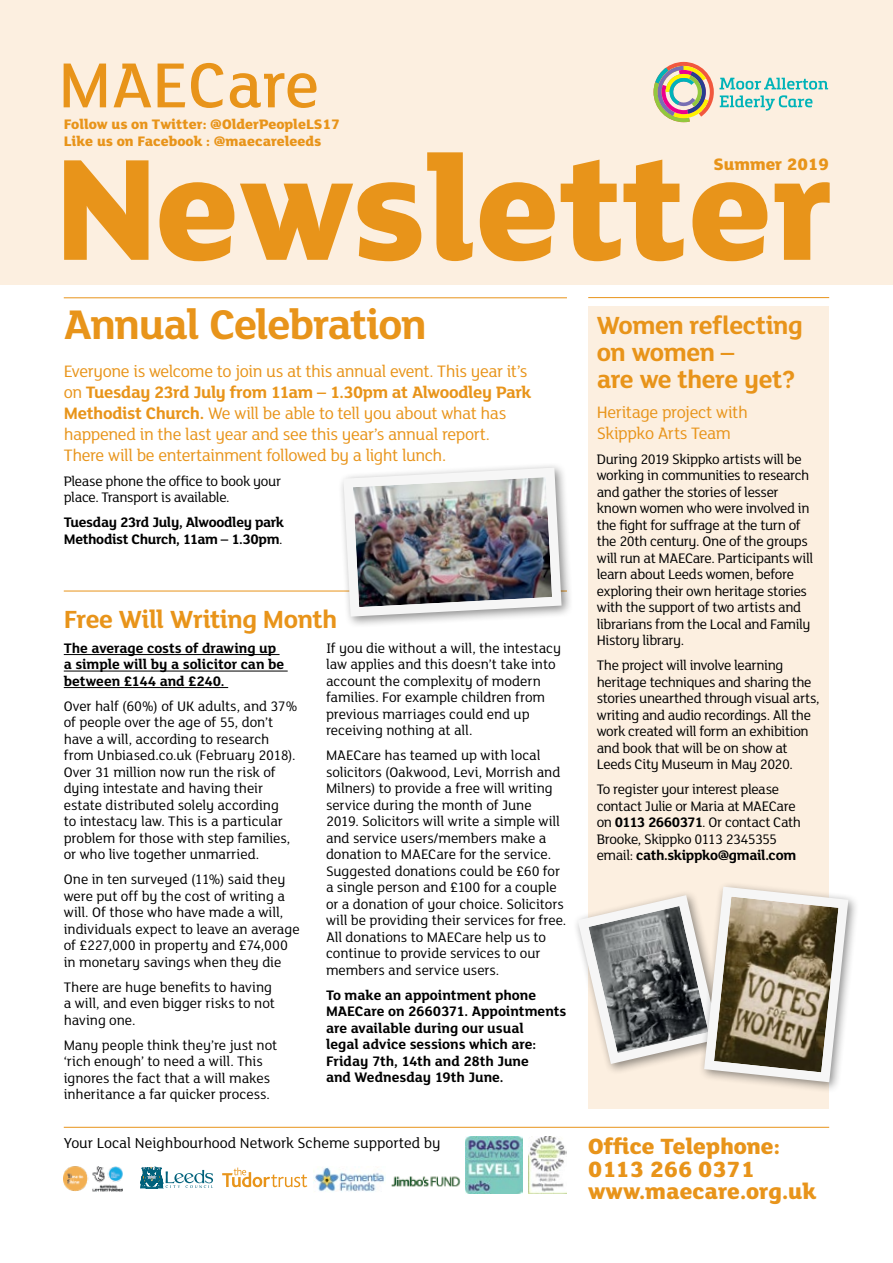
<style>
.page{position:relative;width:893px;height:1263px;background:#fff}
.page>*{position:absolute;margin:0;border:0;box-sizing:border-box;transform-origin:0 0}
.t1{font:800 157.05px "FS Lola";color:#e8941a}
.t2{font:500 69.15px "FS Lola";color:#e8941a}
.t3{font:700 45px "FS Lola";letter-spacing:-.03em;color:#e8941a}
.t4{font:700 27px/27px "FS Lola";letter-spacing:-.02em;color:#e8941a}
.t5{font:800 24px/22.5px "FS Lola";color:#e8941a}
.t6{font:18px/21px "FS Lola";letter-spacing:-.025em;color:#e8941a}
.t7{font:800 18px "FS Lola";color:#e8941a}
.t8{font:15.75px "FS Lola";color:#000}
.t9{font:15px/16.5px "FS Lola";letter-spacing:-.01em;color:#000}
.t10{font:700 15px/16.5px "FS Lola";letter-spacing:-.005em;color:#000}
.t11{font:800 15px/16.5px "FS Lola";color:#e8941a}
.t12{font:700 15px/16.5px "FS Lola";letter-spacing:-.025em;color:#000}
.s1{font-weight:700}
.s2{font-weight:400}
</style>
<div class="page">
<div style="left:0;top:0;width:893px;height:285px;background:#fcefe0"></div>
<hr style="left:64px;top:1127px;width:765px;height:1px;background:#e8941a">
<hr style="left:64px;top:297px;width:503px;height:1px;background:#e8941a">
<div style="left:588px;top:306px;width:241px;height:803px;background:#fcefe0"></div>
<hr style="left:588px;top:297px;width:241px;height:1px;background:#e8941a">
<hr style="left:64px;top:591px;width:503px;height:1px;background:#e8941a">
<hr style="left:64px;top:654px;width:216px;height:1px;background:#000">
<hr style="left:64px;top:671px;width:224px;height:1px;background:#000">
<hr style="left:64px;top:687px;width:164px;height:1px;background:#000">
<img style="left:391px;top:1176px;width:70px;height:11px">
<svg style="left:653px;top:62px;width:175px;height:60px"></svg>
<svg style="left:222px;top:1167px;width:85px;height:20px"></svg>
<svg style="left:140px;top:1167px;width:73px;height:22px"></svg>
<img style="left:313px;top:1167px;width:73px;height:25px">
<img style="left:64px;top:1166px;width:59px;height:25px">
<img style="left:466px;top:1137px;width:56px;height:57px">
<img style="left:529px;top:1137px;width:38px;height:57px">
<div style="left:337px;top:462px;width:236px;height:166px;background:#000;opacity:.45"></div>
<img style="left:339px;top:463px;width:227px;height:158px">
<div style="left:699px;top:881px;width:161px;height:213px;background:#000;opacity:.45"></div>
<svg style="left:576px;top:882px;width:277px;height:205px"></svg>
<h2 class="t2" style="left:58px;top:45px;width:263px">MAECare</h2>
<p class="t11" style="left:64px;top:117px;width:278px">Follow us on Twitter: @OlderPeopleLS17<br>Like us on Facebook : @maecareleeds</p>
<h1 class="t1" style="left:54px;top:118px;width:781px">Newsletter</h1>
<p class="t7" style="left:714px;top:154px;width:117px">Summer 2019</p>
<h3 class="t3" style="left:64px;top:298px;width:364px">Annual Celebration</h3>
<p class="t6" style="left:64px;top:361px;width:469px">Everyone is welcome to join us at this annual event. This year it’s on <span class="s1">Tuesday 23rd July from 11am – 1.30pm at Alwoodley Park Methodist Church.</span> We will be able to tell you about what has happened in the last year and see this year’s annual report.<br>There will be entertainment followed by a light lunch.</p>
<p class="t9" style="left:64px;top:473px;width:219px">Please phone the office to book your place. Transport is available.</p>
<p class="t12" style="left:64px;top:515px;width:222px">Tuesday 23rd July, Alwoodley park<br>Methodist Church, 11am – 1.30pm<span class="s2">.</span></p>
<h3 class="t4" style="left:64px;top:607px;width:275px">Free Will Writing Month</h3>
<p class="t10" style="left:64px;top:640px;width:222px">The average costs of drawing up a simple will by a solicitor can be between £144 and £240.</p>
<p class="t9" style="left:64px;top:698px;width:235px">Over half (60%) of UK adults, and 37% of people over the age of 55, don’t have a will, according to research from Unbiased.co.uk (February 2018).<br>Over 31 million now run the risk of dying intestate and having their estate distributed solely according<br>to intestacy law. This is a particular problem for those with step families, or who live together unmarried.</p>
<p class="t9" style="left:64px;top:872px;width:237px">One in ten surveyed (11%) said they were put off by the cost of writing a will. Of those who have made a will, individuals expect to leave an average of £227,000 in property and £74,000 in monetary savings when they die</p>
<p class="t9" style="left:64px;top:979px;width:213px">There are huge benefits to having a will, and even bigger risks to not having one.</p>
<p class="t9" style="left:64px;top:1037px;width:215px">Many people think they’re just not ‘rich enough’ to need a will. This ignores the fact that a will makes inheritance a far quicker process.</p>
<p class="t9" style="left:326px;top:640px;width:236px">If you die without a will, the intestacy law applies and this doesn’t take into account the complexity of modern families. For example children from previous marriages could end up receiving nothing at all.</p>
<p class="t9" style="left:326px;top:748px;width:242px">MAECare has teamed up with local solicitors (Oakwood, Levi, Morrish and Milners) to provide a free will writing service during the month of June 2019. Solicitors will write a simple will and service users/members make a donation to MAECare for the service.<br>Suggested donations could be £60 for a single person and £100 for a couple or a donation of your choice. Solicitors will be providing their services for free.<br>All donations to MAECare help us to continue to provide services to our members and service users.</p>
<p class="t10" style="left:326px;top:987px;width:242px">To make an appointment phone<br>MAECare on 2660371. Appointments are available during our usual<br>legal advice sessions which are:<br>Friday 7th, 14th and 28th June<br>and Wednesday 19th June.</p>
<p class="t8" style="left:64px;top:1134px;width:378px">Your Local Neighbourhood Network Scheme supported by</p>
<h3 class="t4" style="left:597px;top:313px;width:208px">Women reflecting on women –<br>are we there yet?</h3>
<p class="t6" style="left:597px;top:402px;width:153px">Heritage project with<br>Skippko Arts Team</p>
<p class="t9" style="left:597px;top:451px;width:218px">During 2019 Skippko artists will be working in communities to research and gather the stories of lesser known women who were involved in the fight for suffrage at the turn of the 20th century. One of the groups will run at MAECare. Participants will learn about Leeds women, before exploring their own heritage stories with the support of two artists and librarians from the Local and Family History library.</p>
<p class="t9" style="left:597px;top:658px;width:224px">The project will involve learning heritage techniques and sharing the stories unearthed through visual arts, writing and audio recordings. All the work created will form an exhibition and book that will be on show at Leeds City Museum in May 2020.</p>
<p class="t9" style="left:597px;top:782px;width:206px">To register your interest please contact Julie or Maria at MAECare on <span class="s1">0113 2660371</span>. Or contact Cath<br>Brooke, Skippko 0113 2345355 email: <span class="s1">cath.skippko@gmail.com</span></p>
<h3 class="t5" style="left:588px;top:1136px;width:230px">Office Telephone:<br>0113 266 0371 www.maecare.org.uk</h3>
</div>
